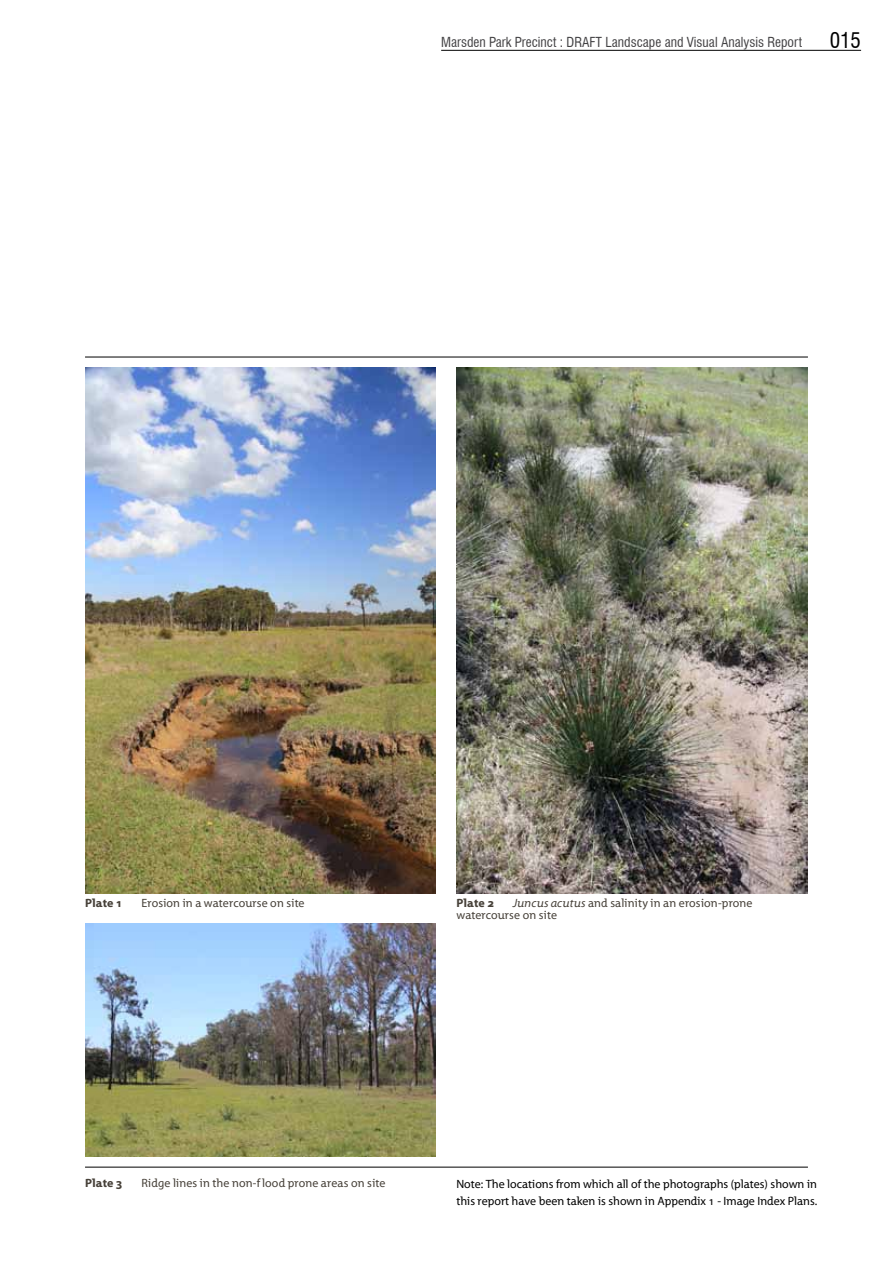
<style>
.page{position:relative;width:893px;height:1263px;background:#fff}
.page>*{position:absolute;margin:0;border:0;box-sizing:border-box;transform-origin:0 0}
.t1{font:condensed 21px "Swiss 721 BT";color:#000}
.t2{font:condensed 13.5px "Swiss 721 BT";color:#414042}
.t3{font:12px/12px "Grandesign Neue Roman";letter-spacing:.01em;color:#464038}
.t4{font:12px/16.5px "Grandesign Neue Roman";color:#000}
.t5{font:700 12px "Grandesign Neue Roman";letter-spacing:.01em;color:#464038}
.s1{font-style:italic}
</style>
<div class="page">
<hr style="left:85px;top:357px;width:723px;height:1px;background:#000">
<hr style="left:85px;top:1167px;width:723px;height:1px;background:#000">
<hr style="left:441px;top:50px;width:420px;height:1px;background:#000">
<img style="left:456px;top:368px;width:352px;height:525px">
<img style="left:85px;top:368px;width:350px;height:525px">
<img style="left:85px;top:923px;width:350px;height:234px">
<p class="t2" style="left:441px;top:34px;width:363px">Marsden Park Precinct : DRAFT Landscape and Visual Analysis Report</p>
<h1 class="t1" style="left:830px;top:28px;width:33px">015</h1>
<p class="t3" style="left:456px;top:897px;width:298px;text-indent:56px"><span class="s1">Juncus acutus</span> and salinity in an erosion-prone watercourse on site</p>
<p class="t5" style="left:85px;top:896px;width:39px">Plate 1</p>
<p class="t3" style="left:141px;top:897px;width:165px">Erosion in a watercourse on site</p>
<p class="t5" style="left:456px;top:896px;width:39px">Plate 2</p>
<p class="t5" style="left:85px;top:1176px;width:39px">Plate 3</p>
<p class="t3" style="left:141px;top:1177px;width:246px">Ridge lines in the non-f lood prone areas on site</p>
<p class="t4" style="left:456px;top:1176px;width:362px">Note: The locations from which all of the photographs (plates) shown in this report have been taken is shown in Appendix 1 - Image Index Plans.</p>
</div>
